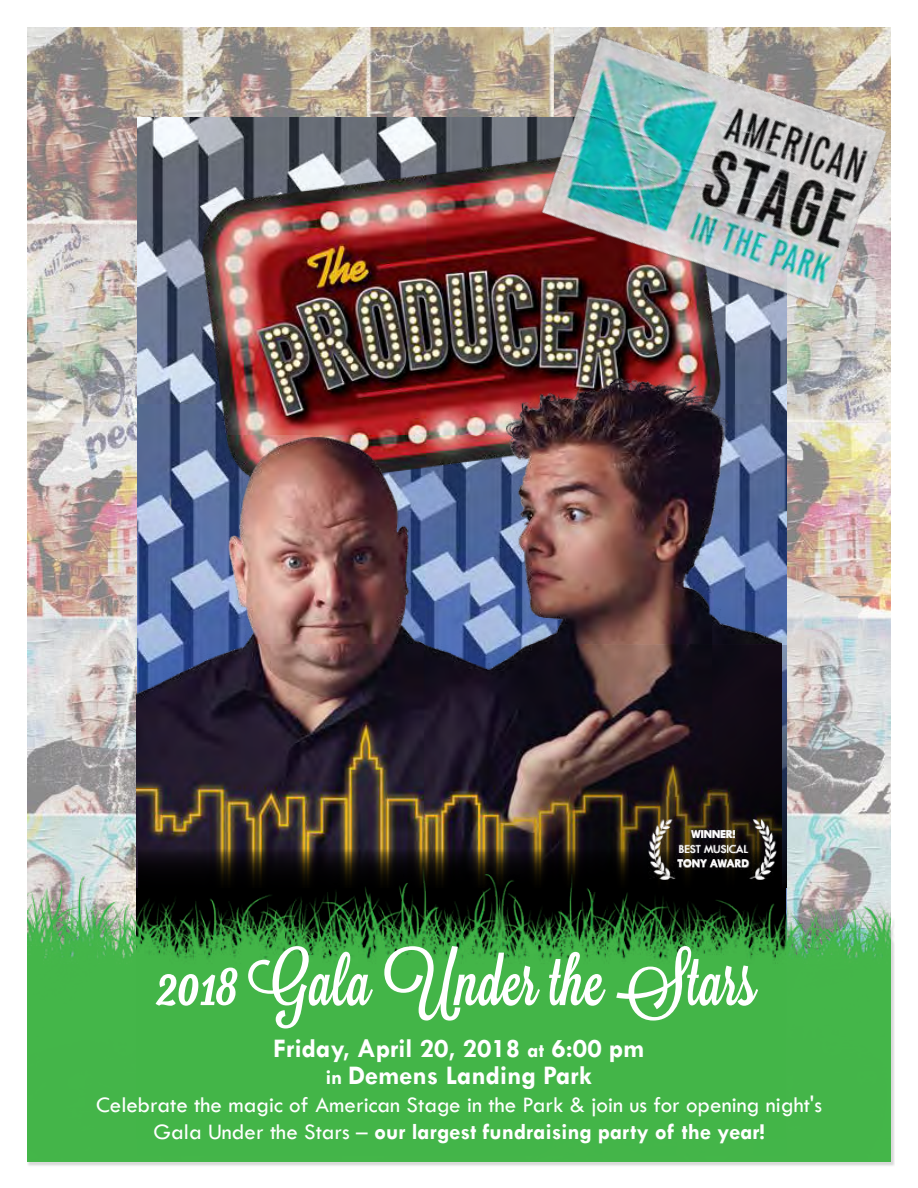
<style>
.page{position:relative;width:918px;height:1188px;background:#fff}
.page>*{position:absolute;margin:0;border:0;box-sizing:border-box;transform-origin:0 0}
.t1{font:66.6px "Lavanderia Sturdy";color:#fff}
.t2{font:700 27px/27px "Tw Cen";color:#fff;text-align:center}
.t3{font:22.95px/27.6px "Tw Cen";color:#fff;text-align:center}
.t4{font:700 12.15px "Tw Cen";letter-spacing:-.01em;color:#fff}
.t5{font:12.15px "Tw Cen";letter-spacing:-.01em;color:#fff}
.s1{font-size:21px}
.s2{font-weight:700}
</style>
<div class="page">
<img style="left:27px;top:27px;width:864px;height:839px">
<img style="left:138px;top:149px;width:362px;height:209px">
<img style="left:137px;top:358px;width:644px;height:508px">
<svg style="left:140px;top:851px;width:347px;height:15px;background:#231c14"></svg>
<div style="left:27px;top:868px;width:868px;height:299px;background:#000;opacity:.15"></div>
<img style="left:27px;top:866px;width:864px;height:296px">
<img style="left:487px;top:645px;width:299px;height:243px">
<div style="left:648px;top:819px;width:129px;height:61px;background:#fff;opacity:.75"></div>
<img style="left:648px;top:818px;width:32px;height:63px">
<img style="left:747px;top:818px;width:30px;height:63px">
<img style="left:500px;top:27px;width:391px;height:343px">
<p class="t4" style="left:691px;top:827px;width:46px">WINNER!</p>
<p class="t5" style="left:679px;top:842px;width:71px">BEST MUSICAL</p>
<p class="t4" style="left:677px;top:856px;width:73px">TONY AWARD</p>
<h1 class="t1" style="left:157px;top:943px;width:600px">2018 Gala Under the Stars</h1>
<p class="t2" style="left:273px;top:1034px;width:373px">Friday, April 20, 2018 <span class="s1">at</span> 6:00 pm <span class="s1">in</span> Demens Landing Park</p>
<p class="t3" style="left:96px;top:1091px;width:727px">Celebrate the magic of American Stage in the Park &amp; join us for opening night's<br>Gala Under the Stars – <span class="s2">our largest fundraising party of the year!</span></p>
</div>
